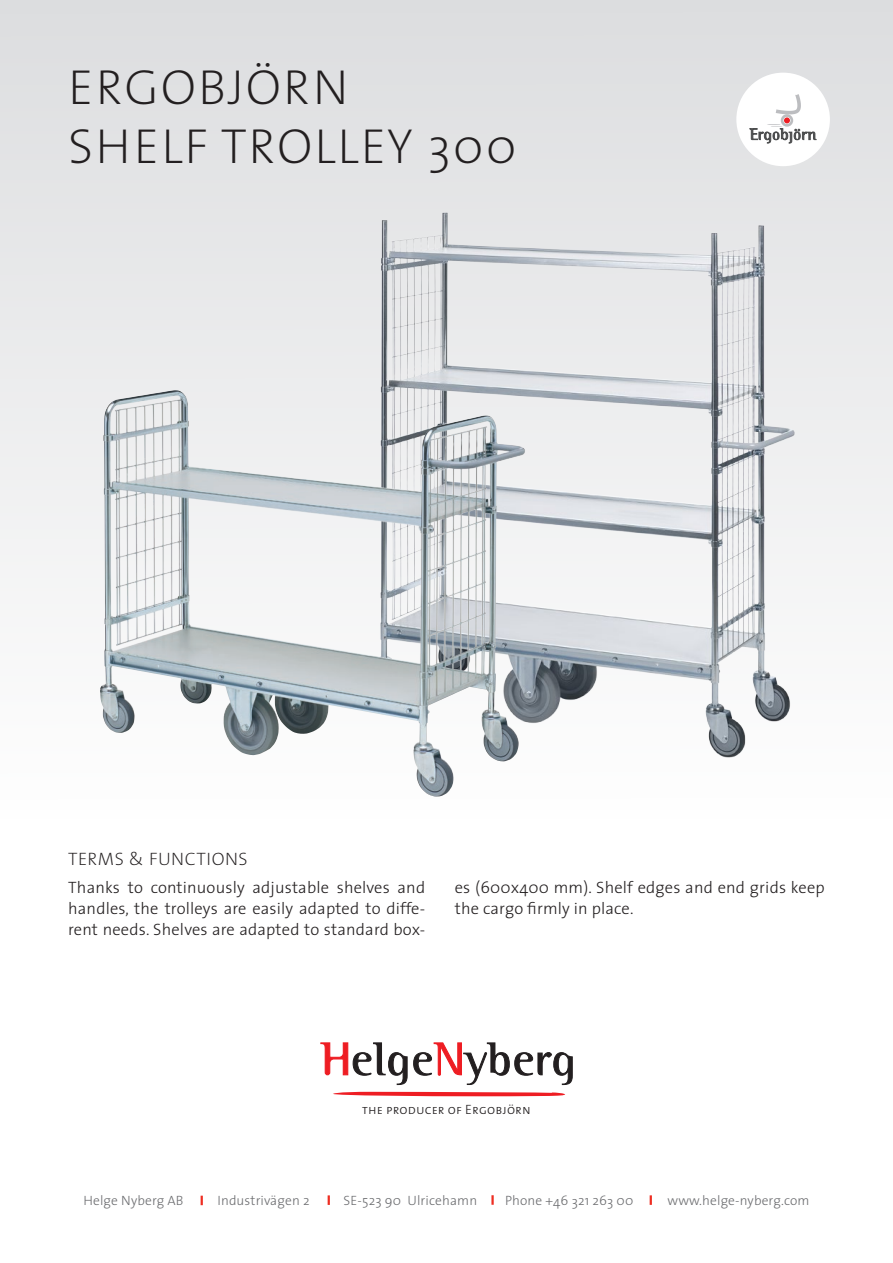
<style>
.page{position:relative;width:893px;height:1263px;background:#fff}
.page>*{position:absolute;margin:0;border:0;box-sizing:border-box;transform-origin:0 0}
.Rubrik{font:200 49.5px "The Sans";letter-spacing:.04em;color:#231f20}
.Produktnamn_1{font:200 18px "The Sans";letter-spacing:.03em;color:#231f20}
.t1{font:300 16.5px/21px "The Sans";letter-spacing:.01em;color:#231f20;text-align:justify}
.t2{font:300 13.5px "The Sans";letter-spacing:.01em;color:#6c6d70}
.t3{font:13.5px "The Sans Light Caps";letter-spacing:.01em;color:#231f20}
</style>
<div class="page">
<div style="left:0;top:0;width:893px;height:819px;background:linear-gradient(to bottom,#dfdfe1,#f5f6f7)"></div>
<svg style="left:201px;top:1196px;width:2px;height:9px"></svg>
<svg style="left:328px;top:1195px;width:2px;height:10px"></svg>
<svg style="left:491px;top:1195px;width:3px;height:10px"></svg>
<svg style="left:650px;top:1195px;width:2px;height:10px"></svg>
<div style="left:736px;top:73px;width:94px;height:93px;background:#fff;border-radius:50%"></div>
<svg style="left:750px;top:94px;width:66px;height:49px"></svg>
<img style="left:372px;top:213px;width:424px;height:566px">
<img style="left:100px;top:390px;width:179px;height:365px">
<svg style="left:320px;top:1042px;width:253px;height:43px"></svg>
<svg style="left:333px;top:1092px;width:232px;height:4px"></svg>
<p class="Rubrik" style="left:68px;top:47px;width:282px">ERGOBJÖRN</p>
<p class="Rubrik" style="left:68px;top:105px;width:450px">SHELF TROLLEY 300</p>
<p class="Produktnamn_1" style="left:68px;top:844px;width:181px">TERMS &amp; FUNCTIONS</p>
<p class="t1" style="left:68px;top:877px;width:358px">Thanks to continuously adjustable shelves and handles, the trolleys are easily adapted to diffe&shy;rent needs. Shelves are adapted to standard box-</p>
<p class="t1" style="left:455px;top:877px;width:371px">es (600x400 mm). Shelf edges and end grids keep the cargo firmly in place.</p>
<p class="t3" style="left:362px;top:1099px;width:170px">the producer of Ergobjörn</p>
<p class="t2" style="left:83px;top:1189px;width:101px">Helge Nyberg AB</p>
<p class="t2" style="left:217px;top:1189px;width:94px">Industrivägen 2</p>
<p class="t2" style="left:344px;top:1189px;width:135px">SE-523 90 Ulricehamn</p>
<p class="t2" style="left:505px;top:1189px;width:130px">Phone +46 321 263 00</p>
<p class="t2" style="left:667px;top:1189px;width:144px">www.helge-nyberg.com</p>
</div>
